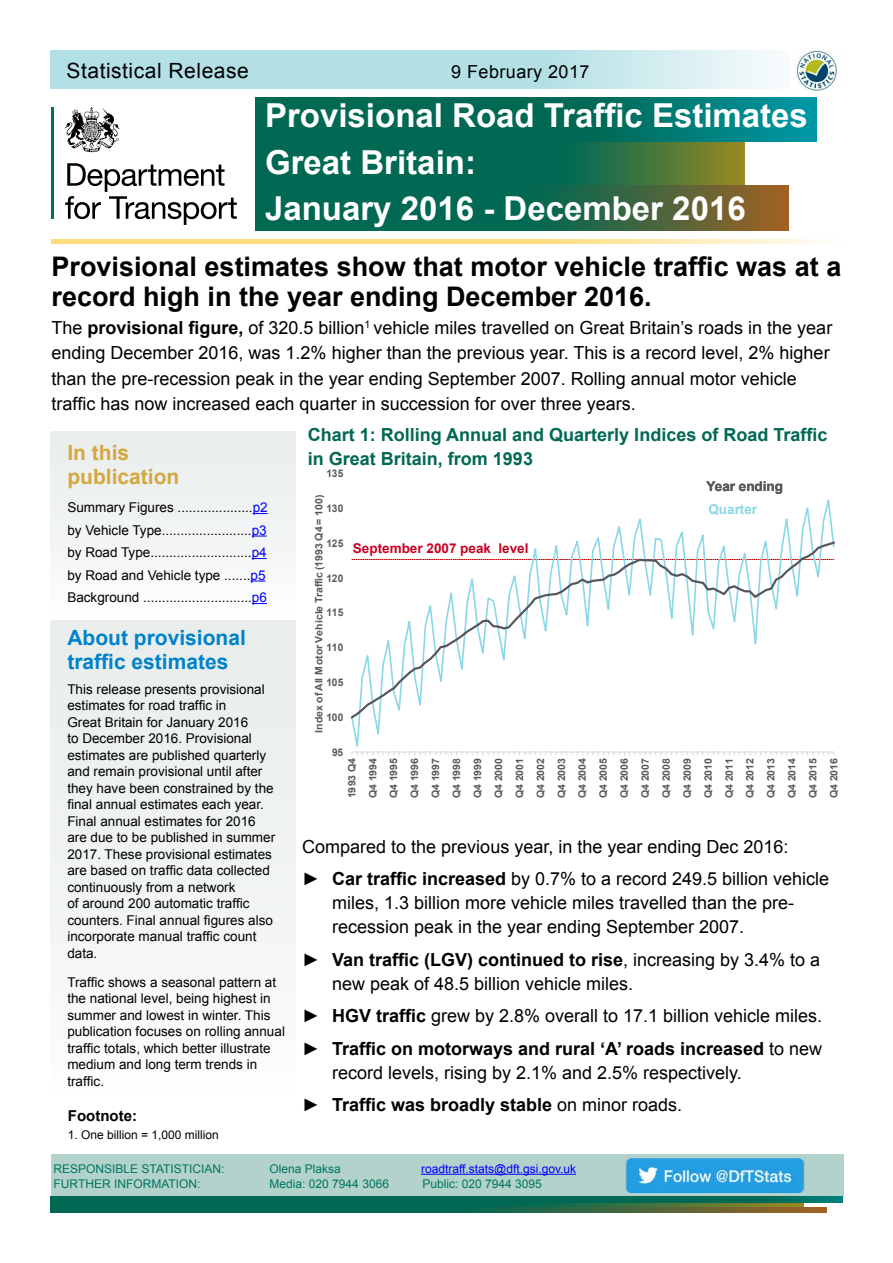
<style>
.page{position:relative;width:893px;height:1263px;background:#fff}
.page>*{position:absolute;margin:0;border:0;box-sizing:border-box;transform-origin:0 0}
.Heading{font:700 33px "Arial";color:#fff}
.t1{font:700 27px/30px "Arial";color:#000}
.t2{font:700 21px/24px "Arial";color:#0082ca}
.t3{font:21px "Arial";letter-spacing:.025em;color:#000}
.t4{font:700 21px/24px "Arial";color:#d4a841}
.Front_page_main_text{font:18px/24px "Arial";color:#000}
.t5{font:700 18px/24px "Arial";color:#006853}
.t6{font:700 18px "Arial";color:#000}
.Front_page_main_text-2{font:18px "Arial";letter-spacing:.025em;color:#000}
.Front_page_main_text-3{font:700 15px "Arial";color:#000}
.t7{font:13.5px/16.5px "Arial";color:#000}
.t8{font:700 13.5px "Arial";color:#c60223}
.t9{font:700 13.5px/22.4px "Arial";color:#54565b}
.t10{font:12px "Arial";color:#007662}
.t11{font:12px "Arial";color:#00f}
.Front_page_main_text-4{font:12px "Arial";color:#000}
.t12{font:700 10.5px "Arial";letter-spacing:-.03em;color:#595959}
.t13{font:700 10.2px/21px "Arial";letter-spacing:.01em;color:#595959;text-align:justify}
.s1{font-weight:700}
.s2{color:#00f}
.s3{color:#89d7e7}
.s4{font-weight:400}
</style>
<div class="page">
<div style="left:51px;top:1154px;width:792px;height:43px;background:#b3d2cb"></div>
<svg style="left:51px;top:51px;width:723px;height:38px;background:#bde4e8"></svg>
<svg style="left:51px;top:239px;width:773px;height:5px;background:#ffe293"></svg>
<svg style="left:50px;top:1202px;width:753px;height:5px;background:#156c4c"></svg>
<svg style="left:50px;top:1207px;width:777px;height:6px;background:#256647"></svg>
<img style="left:796px;top:49px;width:41px;height:42px">
<svg style="left:255px;top:142px;width:490px;height:44px;background:#1a6d4a"></svg>
<svg style="left:255px;top:186px;width:533px;height:44px;background:#256647"></svg>
<svg style="left:255px;top:98px;width:561px;height:44px;background:#007164"></svg>
<svg style="left:50px;top:1197px;width:792px;height:5px;background:#006955"></svg>
<hr style="left:421px;top:1174px;width:155px;height:1px;background:#00f">
<hr style="left:51px;top:107px;width:3px;height:112px;background:#007161">
<svg style="left:65px;top:163px;width:172px;height:62px"></svg>
<svg style="left:65px;top:107px;width:55px;height:45px"></svg>
<div style="left:50px;top:432px;width:246px;height:186px;background:#f1f4f4"></div>
<svg style="left:253px;top:513px;width:15px;height:1px"></svg>
<svg style="left:252px;top:535px;width:15px;height:1px"></svg>
<svg style="left:252px;top:558px;width:15px;height:1px"></svg>
<svg style="left:250px;top:580px;width:15px;height:1px"></svg>
<svg style="left:252px;top:603px;width:15px;height:1px"></svg>
<div style="left:50px;top:621px;width:246px;height:475px;background:#f0f3f3"></div>
<svg style="left:352px;top:752px;width:482px;height:3px"></svg>
<svg style="left:352px;top:499px;width:482px;height:253px"></svg>
<svg style="left:352px;top:540px;width:482px;height:180px"></svg>
<img style="left:626px;top:1158px;width:178px;height:35px">
<h1 class="t3" style="left:67px;top:56px;width:184px">Statistical Release</h1>
<h1 class="Front_page_main_text-2" style="left:451px;top:59px;width:140px">9 February 2017</h1>
<p class="Heading" style="left:265px;top:93px;width:544px">Provisional Road Traffic Estimates</p>
<p class="Heading" style="left:265px;top:140px;width:212px">Great Britain:</p>
<p class="Heading" style="left:265px;top:186px;width:482px">January 2016 - December 2016</p>
<h1 class="t1" style="left:51px;top:252px;width:791px">Provisional estimates show that motor vehicle traffic was at a record high in the year ending December 2016.</h1>
<h1 class="Front_page_main_text" style="left:51px;top:315px;width:782px;line-height:25.5px">The <span class="s1">provisional figure,</span> of 320.5 billion<sup>1</sup> vehicle miles travelled on Great Britain’s roads in the year ending December 2016, was 1.2% higher than the previous year. This is a record level, 2% higher than the pre-recession peak in the year ending September 2007. Rolling annual motor vehicle traffic has now increased each quarter in succession for over three years.</h1>
<p class="t4" style="left:67px;top:441px;width:114px">In this publication</p>
<p class="t7" style="left:67px;top:496px;width:202px;line-height:22.5px">Summary Figures ....................<span class="s2">p2 </span>by Vehicle Type........................<span class="s2">p3 </span>by Road Type...........................<span class="s2">p4 </span>by Road and Vehicle type .......<span class="s2">p5<br></span>Background .............................<span class="s2">p6</span></p>
<p class="t5" style="left:308px;top:423px;width:521px">Chart 1: Rolling Annual and Quarterly Indices of Road Traffic in Great Britain, from 1993</p>
<p class="t9" style="left:707px;top:476px;width:78px">Year ending<br><span class="s3">Quarter</span></p>
<p class="t8" style="left:353px;top:539px;width:177px">September 2007 peak level</p>
<p class="t12" style="left:327px;top:467px;width:18px">135</p>
<p class="t13" style="left:309px;top:733px;width:240px;rotate:-90deg">Index of All Motor Vehicle Traffic (1993 Q4 = 100)</p>
<p class="t12" style="left:327px;top:501px;width:18px">130</p>
<p class="t12" style="left:327px;top:536px;width:18px">125</p>
<p class="t12" style="left:327px;top:571px;width:18px">120</p>
<p class="t12" style="left:327px;top:606px;width:18px">115</p>
<h1 class="t2" style="left:67px;top:626px;width:180px">About provisional traffic estimates</h1>
<h1 class="t7" style="left:67px;top:681px;width:209px">This release presents provisional estimates for road traffic in<br>Great Britain for January 2016<br>to December 2016. Provisional estimates are published quarterly and remain provisional until after they have been constrained by the final annual estimates each year.<br>Final annual estimates for 2016 are due to be published in summer<br>2017. These provisional estimates are based on traffic data collected continuously from a network<br>of around 200 automatic traffic counters. Final annual figures also incorporate manual traffic count data.</h1>
<h1 class="t7" style="left:67px;top:974px;width:219px">Traffic shows a seasonal pattern at the national level, being highest in summer and lowest in winter. This publication focuses on rolling annual traffic totals, which better illustrate medium and long term trends in traffic.</h1>
<p class="Front_page_main_text-3" style="left:68px;top:1105px;width:71px">Footnote:</p>
<p class="Front_page_main_text-4" style="left:68px;top:1127px;width:153px">1. One billion = 1,000 million</p>
<p class="t10" style="left:54px;top:1176px;width:148px">FURTHER INFORMATION:</p>
<p class="t10" style="left:270px;top:1176px;width:121px">Media: 020 7944 3066</p>
<p class="t10" style="left:422px;top:1176px;width:121px">Public: 020 7944 3095</p>
<p class="t12" style="left:327px;top:640px;width:18px">110</p>
<p class="t12" style="left:327px;top:675px;width:18px">105</p>
<p class="t12" style="left:327px;top:710px;width:18px">100</p>
<p class="t12" style="left:332px;top:745px;width:13px">95</p>
<p class="t13" style="left:342px;top:798px;width:41px;rotate:-90deg">1993 Q4<br>Q4 1994<br>Q4 1995<br>Q4 1996<br>Q4 1997<br>Q4 1998<br>Q4 1999<br>Q4 2000<br>Q4 2001<br>Q4 2002<br>Q4 2003<br>Q4 2004<br>Q4 2005<br>Q4 2006<br>Q4 2007<br>Q4 2008<br>Q4 2009<br>Q4 2010<br>Q4 2011<br>Q4 2012<br>Q4 2013<br>Q4 2014<br>Q4 2015<br>Q4 2016</p>
<p class="Front_page_main_text" style="left:302px;top:834px;width:488px">Compared to the previous year, in the year ending Dec 2016:</p>
<p class="Front_page_main_text" style="left:332px;top:867px;width:499px;text-indent:-30px">► <span class="s1">Car traffic increased</span> by 0.7% to a record 249.5 billion vehicle miles, 1.3 billion more vehicle miles travelled than the pre&shy;recession peak in the year ending September 2007.</p>
<p class="Front_page_main_text" style="left:332px;top:948px;width:490px;text-indent:-30px">► <span class="s1">Van traffic (LGV) continued to rise</span>, increasing by 3.4% to a new peak of 48.5 billion vehicle miles.</p>
<p class="Front_page_main_text" style="left:302px;top:1004px;width:521px">► <span class="s1">HGV traffic</span> grew by 2.8% overall to 17.1 billion vehicle miles.</p>
<p class="Front_page_main_text" style="left:332px;top:1037px;width:492px;text-indent:-30px">► <span class="s1">Traffic on motorways and rural ‘A’ roads increased</span> to new record levels, rising by 2.1% and 2.5% respectively.</p>
<p class="t6" style="left:302px;top:1093px;width:381px"><span class="s4">►</span> Traffic was broadly stable <span class="s4">on minor roads.</span></p>
<p class="t10" style="left:54px;top:1161px;width:172px">RESPONSIBLE STATISTICIAN:</p>
<p class="t10" style="left:270px;top:1161px;width:73px">Olena Plaksa</p>
<p class="t11" style="left:421px;top:1161px;width:157px">roadtraff.stats@dft.gsi.gov.uk</p>
</div>
